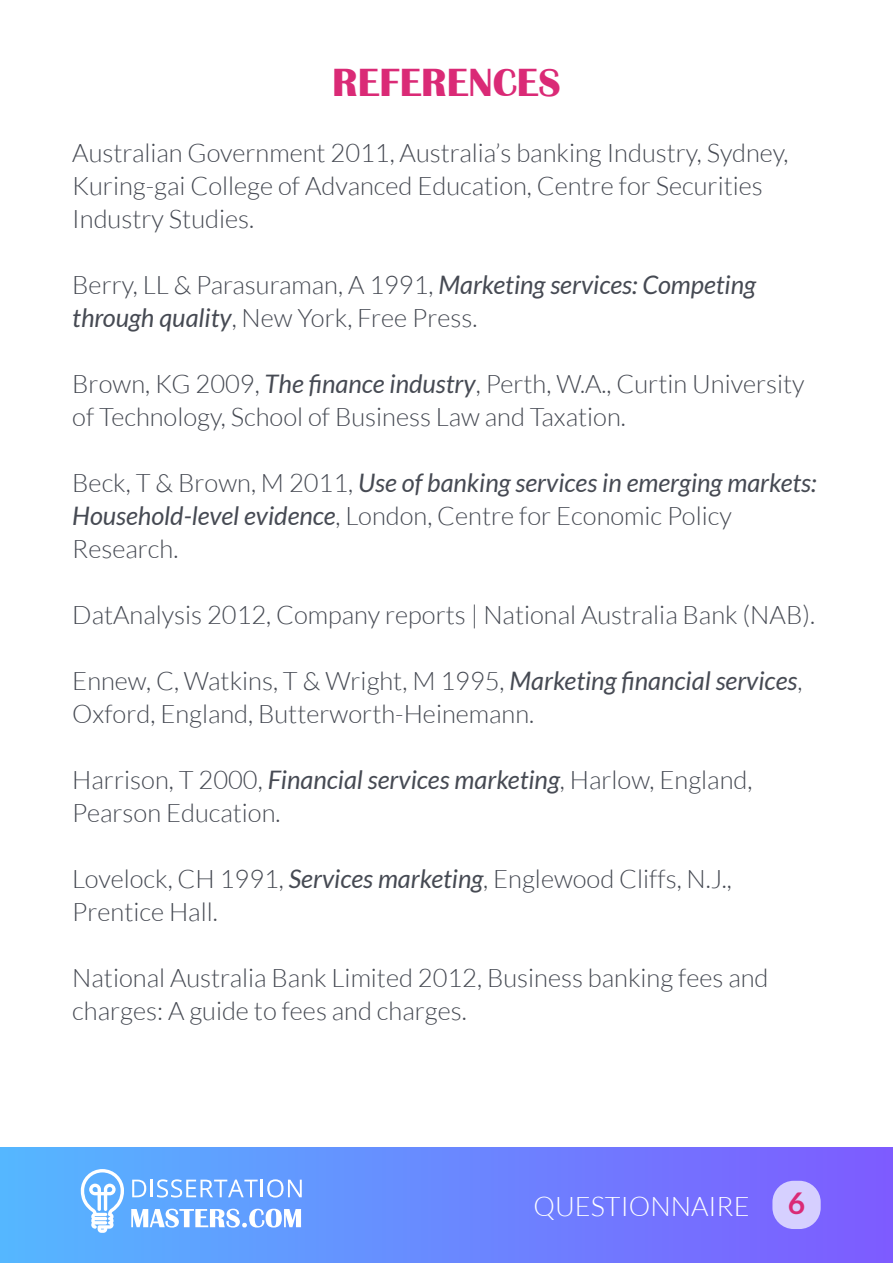
<style>
.page{position:relative;width:893px;height:1263px;background:#fff}
.page>*{position:absolute;margin:0;border:0;box-sizing:border-box;transform-origin:0 0}
.t1{font:700 40.5px "Britannic";color:#da2a76}
.t2{font:700 30px "Lato";color:#da2a76}
.t3{font:300 27px "Lato";color:#fff}
.t4{font:300 25.5px/33px "Lato";color:#464a53}
.t5{font:italic 25.5px/33px "Lato";color:#464a53}
.s1{font-weight:400;font-style:italic}
.s2{font-weight:300;font-style:normal}
</style>
<div class="page">
<div style="left:0;top:1147px;width:893px;height:115px;background:linear-gradient(to right,#55b7ff,#7e5bff)"></div>
<div style="left:772px;top:1181px;width:49px;height:48px;background:#d6d0ff;border-radius:21px"></div>
<svg style="left:81px;top:1169px;width:43px;height:64px"></svg>
<svg style="left:132px;top:1179px;width:170px;height:18px"></svg>
<svg style="left:131px;top:1209px;width:170px;height:18px"></svg>
<h1 class="t1" style="left:332px;top:60px;width:230px">REFERENCES</h1>
<p class="t4" style="left:72px;top:136px;width:718px">Australian Government 2011, Australia’s banking Industry, Sydney,<br>Kuring-gai College of Advanced Education, Centre for Securities<br>Industry Studies.</p>
<p class="t4" style="left:72px;top:268px;width:685px">Berry, LL &amp; Parasuraman, A 1991, <span class="s1">Marketing services: Competing through quality</span>, New York, Free Press.</p>
<p class="t4" style="left:72px;top:367px;width:734px">Brown, KG 2009, <span class="s1">The finance industry</span>, Perth, W.A., Curtin University of Technology, School of Business Law and Taxation.</p>
<p class="t5" style="left:72px;top:467px;width:746px"><span class="s2">Beck, T &amp; Brown, M 2011,</span> Use of banking services in emerging markets:<br>Household-level evidence<span class="s2">, London, Centre for Economic Policy<br>Research.</span></p>
<p class="t4" style="left:72px;top:598px;width:744px">DatAnalysis 2012, Company reports | National Australia Bank (NAB).</p>
<p class="t4" style="left:72px;top:664px;width:732px">Ennew, C, Watkins, T &amp; Wright, M 1995, <span class="s1">Marketing financial services</span>,<br>Oxford, England, Butterworth-Heinemann.</p>
<p class="t4" style="left:72px;top:763px;width:682px">Harrison, T 2000, <span class="s1">Financial services marketing</span>, Harlow, England,<br>Pearson Education.</p>
<p class="t4" style="left:72px;top:862px;width:661px">Lovelock, CH 1991, <span class="s1">Services marketing</span>, Englewood Cliffs, N.J.,<br>Prentice Hall.</p>
<p class="t4" style="left:72px;top:961px;width:698px">National Australia Bank Limited 2012, Business banking fees and charges: A guide to fees and charges.</p>
<p class="t3" style="left:534px;top:1192px;width:217px">QUESTIONNAIRE</p>
<p class="t2" style="left:788px;top:1185px;width:19px">6</p>
</div>
